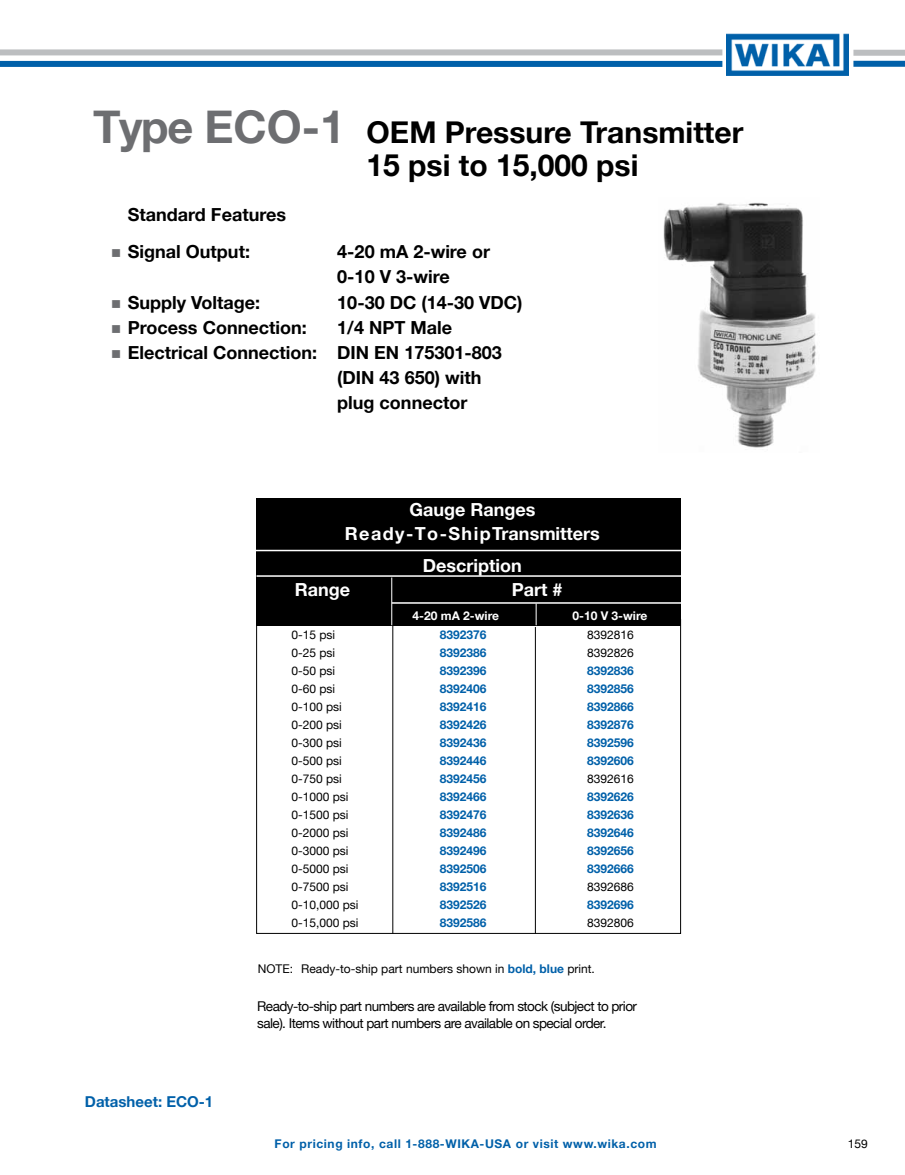
<style>
.page{position:relative;width:905px;height:1175px;background:#fff}
.page>*{position:absolute;margin:0;border:0;box-sizing:border-box;transform-origin:0 0}
.t1{font:700 30px/33px "Helvetica Neue";color:#000}
.t2{font:700 18px/25px "Helvetica Neue";color:#000}
.t3{font:700 18px/24.2px "Helvetica Neue";color:#fff;text-align:center}
.t4{font:700 15px "Helvetica Neue";color:#0060a9}
.t5{font:13.5px/16.5px "Helvetica Neue";letter-spacing:-.04em;color:#000}
.t6{font:12px "Helvetica Neue";color:#000}
.t7{font:700 12px "Helvetica Neue";color:#0060a9}
.t8{font:700 12px "Helvetica Neue";letter-spacing:.05em;color:#0060a9}
.t9{font:700 12px "Helvetica Neue";color:#fff}
.s1{font-size:45px;color:#6d6e71}
.s2{color:#6d6e71}
.s3{font-weight:700;color:#0060a9}
</style>
<div class="page">
<div style="left:0;top:49px;width:722px;height:6px;background:#bcbec0"></div>
<div style="left:0;top:61px;width:722px;height:6px;background:#0060a9"></div>
<img style="left:726px;top:34px;width:122px;height:42px">
<div style="left:853px;top:50px;width:51px;height:6px;background:#bcbec0"></div>
<div style="left:853px;top:61px;width:51px;height:6px;background:#0060a9"></div>
<img style="left:663px;top:202px;width:153px;height:246px">
<div style="left:256px;top:498px;width:425px;height:127px;background:#000"></div>
<hr style="left:392px;top:600px;width:1px;height:333px;background:#000">
<hr style="left:535px;top:627px;width:1px;height:306px;background:#000">
<hr style="left:254px;top:550px;width:434px;height:1px;background:#fff">
<hr style="left:256px;top:575px;width:426px;height:2px;background:#fff">
<hr style="left:391px;top:577px;width:1px;height:48px;background:#fff">
<svg style="left:535px;top:603px;width:1px;height:22px"></svg>
<hr style="left:392px;top:602px;width:290px;height:1px;background:#fff">
<h1 class="t1" style="left:366px;top:115px;width:378px;text-indent:-273px"><span class="s1">Type ECO-1</span> OEM Pressure Transmitter<br>15 psi to 15,000 psi</h1>
<h2 class="t2" style="left:128px;top:202px;width:160px">Standard Features</h2>
<h2 class="t2" style="left:111px;top:239px;width:140px"><span class="s2">■</span> Signal Output:</h2>
<h2 class="t2" style="left:337px;top:239px;width:154px">4-20 mA 2-wire or<br>0-10 V 3-wire</h2>
<h2 class="t2" style="left:111px;top:289px;width:151px"><span class="s2">■</span> Supply Voltage:</h2>
<h2 class="t2" style="left:337px;top:289px;width:187px">10-30 DC (14-30 VDC)</h2>
<h2 class="t2" style="left:111px;top:314px;width:197px"><span class="s2">■</span> Process Connection:</h2>
<h2 class="t2" style="left:337px;top:314px;width:116px">1/4 NPT Male</h2>
<h2 class="t2" style="left:337px;top:339px;width:166px;text-indent:-226px"><span class="s2">■</span> Electrical Connection: DIN EN 175301-803 (DIN 43 650) with plug connector</h2>
<h2 class="t3" style="left:345px;top:497px;width:257px">Gauge Ranges<br>Ready-To-ShipTransmitters</h2>
<h2 class="t3" style="left:423px;top:553px;width:100px">Description</h2>
<h2 class="t3" style="left:295px;top:577px;width:57px">Range</h2>
<h2 class="t3" style="left:512px;top:577px;width:52px">Part #</h2>
<p class="t9" style="left:412px;top:608px;width:88px">4-20 mA 2-wire</p>
<p class="t9" style="left:572px;top:608px;width:76px">0-10 V 3-wire</p>
<p class="t6" style="left:291px;top:627px;width:45px">0-15 psi</p>
<p class="t7" style="left:440px;top:627px;width:48px">8392376</p>
<p class="t6" style="left:587px;top:627px;width:48px">8392816</p>
<p class="t6" style="left:291px;top:645px;width:45px">0-25 psi</p>
<p class="t7" style="left:440px;top:645px;width:48px">8392386</p>
<p class="t6" style="left:587px;top:645px;width:48px">8392826</p>
<p class="t6" style="left:291px;top:663px;width:45px">0-50 psi</p>
<p class="t7" style="left:440px;top:663px;width:48px">8392396</p>
<p class="t7" style="left:587px;top:663px;width:48px">8392836</p>
<p class="t6" style="left:291px;top:681px;width:45px">0-60 psi</p>
<p class="t7" style="left:440px;top:681px;width:48px">8392406</p>
<p class="t7" style="left:587px;top:681px;width:48px">8392856</p>
<p class="t6" style="left:291px;top:699px;width:52px">0-100 psi</p>
<p class="t7" style="left:440px;top:699px;width:48px">8392416</p>
<p class="t7" style="left:587px;top:699px;width:48px">8392866</p>
<p class="t6" style="left:291px;top:717px;width:52px">0-200 psi</p>
<p class="t7" style="left:440px;top:717px;width:48px">8392426</p>
<p class="t7" style="left:587px;top:717px;width:48px">8392876</p>
<p class="t6" style="left:291px;top:735px;width:52px">0-300 psi</p>
<p class="t7" style="left:440px;top:735px;width:48px">8392436</p>
<p class="t7" style="left:587px;top:735px;width:48px">8392596</p>
<p class="t6" style="left:291px;top:753px;width:52px">0-500 psi</p>
<p class="t7" style="left:440px;top:753px;width:48px">8392446</p>
<p class="t7" style="left:587px;top:753px;width:48px">8392606</p>
<p class="t6" style="left:291px;top:771px;width:52px">0-750 psi</p>
<p class="t7" style="left:440px;top:771px;width:48px">8392456</p>
<p class="t6" style="left:587px;top:771px;width:48px">8392616</p>
<p class="t6" style="left:291px;top:789px;width:59px">0-1000 psi</p>
<p class="t7" style="left:440px;top:789px;width:48px">8392466</p>
<p class="t7" style="left:587px;top:789px;width:48px">8392626</p>
<p class="t6" style="left:291px;top:807px;width:59px">0-1500 psi</p>
<p class="t7" style="left:440px;top:807px;width:48px">8392476</p>
<p class="t7" style="left:587px;top:807px;width:48px">8392636</p>
<p class="t6" style="left:291px;top:825px;width:59px">0-2000 psi</p>
<p class="t7" style="left:440px;top:825px;width:48px">8392486</p>
<p class="t7" style="left:587px;top:825px;width:48px">8392646</p>
<p class="t6" style="left:291px;top:843px;width:59px">0-3000 psi</p>
<p class="t7" style="left:440px;top:843px;width:48px">8392496</p>
<p class="t7" style="left:587px;top:843px;width:48px">8392656</p>
<p class="t6" style="left:291px;top:861px;width:59px">0-5000 psi</p>
<p class="t7" style="left:440px;top:861px;width:48px">8392506</p>
<p class="t7" style="left:587px;top:861px;width:48px">8392666</p>
<p class="t6" style="left:291px;top:879px;width:59px">0-7500 psi</p>
<p class="t7" style="left:440px;top:879px;width:48px">8392516</p>
<p class="t6" style="left:587px;top:879px;width:48px">8392686</p>
<p class="t6" style="left:291px;top:897px;width:69px">0-10,000 psi</p>
<p class="t7" style="left:440px;top:897px;width:48px">8392526</p>
<p class="t7" style="left:587px;top:897px;width:48px">8392696</p>
<p class="t6" style="left:291px;top:915px;width:69px">0-15,000 psi</p>
<p class="t7" style="left:440px;top:915px;width:48px">8392586</p>
<p class="t6" style="left:587px;top:915px;width:48px">8392806</p>
<p class="t6" style="left:258px;top:961px;width:339px">NOTE: Ready-to-ship part numbers shown in <span class="s3">bold, blue</span> print.</p>
<p class="t4" style="left:85px;top:1092px;width:130px">Datasheet: ECO-1</p>
<p class="t5" style="left:257px;top:998px;width:381px">Ready-to-ship part numbers are available from stock (subject to prior sale). Items without part numbers are available on special order.</p>
<p class="t8" style="left:275px;top:1136px;width:383px">For pricing info, call 1-888-WIKA-USA or visit www.wika.com</p>
<p class="t6" style="left:847px;top:1136px;width:22px">159</p>
</div>
